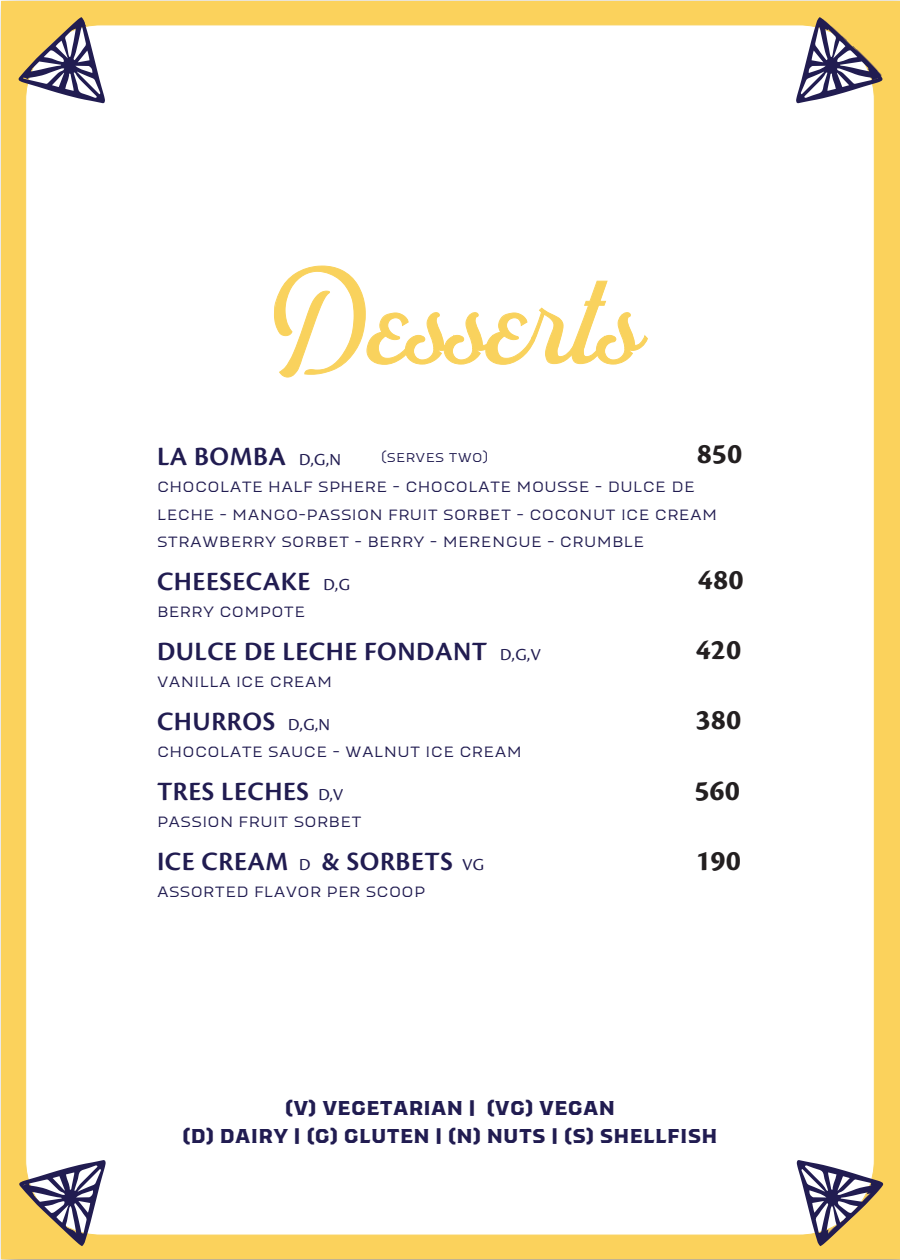
<style>
.page{position:relative;width:900px;height:1260px;background:#fff}
.page>*{position:absolute;margin:0;border:0;box-sizing:border-box;transform-origin:0 0}
.t1{font:120px "Bouchers Script 2.0";color:#f9d25d}
.t2{font:30px "Cronos Pro Bold Capt";color:#231f20}
.t3{font:600 27.5px "Cronos Pro";letter-spacing:.02em;color:#211c51}
.t4{font:800 20px/27.5px "Worker";letter-spacing:.015em;color:#211c51;text-align:center}
.t5{font:300 17.5px/27.5px "Worker";letter-spacing:.02em;color:#211c51}
.t6{font:300 15px "Worker";letter-spacing:.02em;color:#211c51}
.s1{font-weight:400;font-size:17.5px}
</style>
<div class="page">
<div style="left:2px;top:1px;width:898px;height:1258px;background:#fbd25c"></div>
<div style="left:26px;top:25px;width:848px;height:1210px;background:#fff;border-radius:75px"></div>
<svg style="left:274px;top:265px;width:374px;height:113px"></svg>
<svg style="left:18px;top:17px;width:87px;height:86px"></svg>
<svg style="left:796px;top:17px;width:87px;height:86px"></svg>
<svg style="left:19px;top:1160px;width:87px;height:86px"></svg>
<svg style="left:797px;top:1160px;width:87px;height:86px"></svg>
<h1 class="t1" style="left:273px;top:242px;width:365px">Desserts</h1>
<h2 class="t2" style="left:697px;top:437px;width:47px">850</h2>
<h3 class="t3" style="left:157px;top:440px;width:185px">LA BOMBA <span class="s1">D,G,N</span></h3>
<p class="t6" style="left:381px;top:449px;width:110px">(SERVES TWO)</p>
<p class="t5" style="left:157px;top:473px;width:562px">CHOCOLATE HALF SPHERE - CHOCOLATE MOUSSE - DULCE DE<br>LECHE - MANGO-PASSION FRUIT SORBET - COCONUT ICE CREAM<br>STRAWBERRY SORBET - BERRY - MERENGUE - CRUMBLE</p>
<h3 class="t3" style="left:157px;top:565px;width:195px">CHEESECAKE <span class="s1">D,G</span></h3>
<p class="t5" style="left:157px;top:598px;width:150px">BERRY COMPOTE</p>
<h3 class="t3" style="left:157px;top:635px;width:385px">DULCE DE LECHE FONDANT <span class="s1">D,G,V</span></h3>
<p class="t5" style="left:157px;top:668px;width:177px">VANILLA ICE CREAM</p>
<h3 class="t3" style="left:157px;top:705px;width:175px">CHURROS <span class="s1">D,G,N</span></h3>
<p class="t5" style="left:157px;top:738px;width:366px">CHOCOLATE SAUCE - WALNUT ICE CREAM</p>
<h3 class="t3" style="left:157px;top:775px;width:188px">TRES LECHES <span class="s1">D,V</span></h3>
<p class="t5" style="left:157px;top:808px;width:206px">PASSION FRUIT SORBET</p>
<h3 class="t3" style="left:157px;top:845px;width:329px">ICE CREAM <span class="s1">D</span> &amp; SORBETS <span class="s1">VG</span></h3>
<p class="t5" style="left:157px;top:878px;width:270px">ASSORTED FLAVOR PER SCOOP</p>
<h2 class="t2" style="left:698px;top:563px;width:47px">480</h2>
<h2 class="t2" style="left:696px;top:632px;width:47px">420</h2>
<h2 class="t2" style="left:696px;top:703px;width:47px">380</h2>
<h2 class="t2" style="left:694px;top:774px;width:47px">560</h2>
<h2 class="t2" style="left:695px;top:843px;width:47px">190</h2>
<p class="t4" style="left:182px;top:1095px;width:537px">(V) VEGETARIAN | (VG) VEGAN<br>(D) DAIRY | (G) GLUTEN | (N) NUTS | (S) SHELLFISH</p>
</div>
